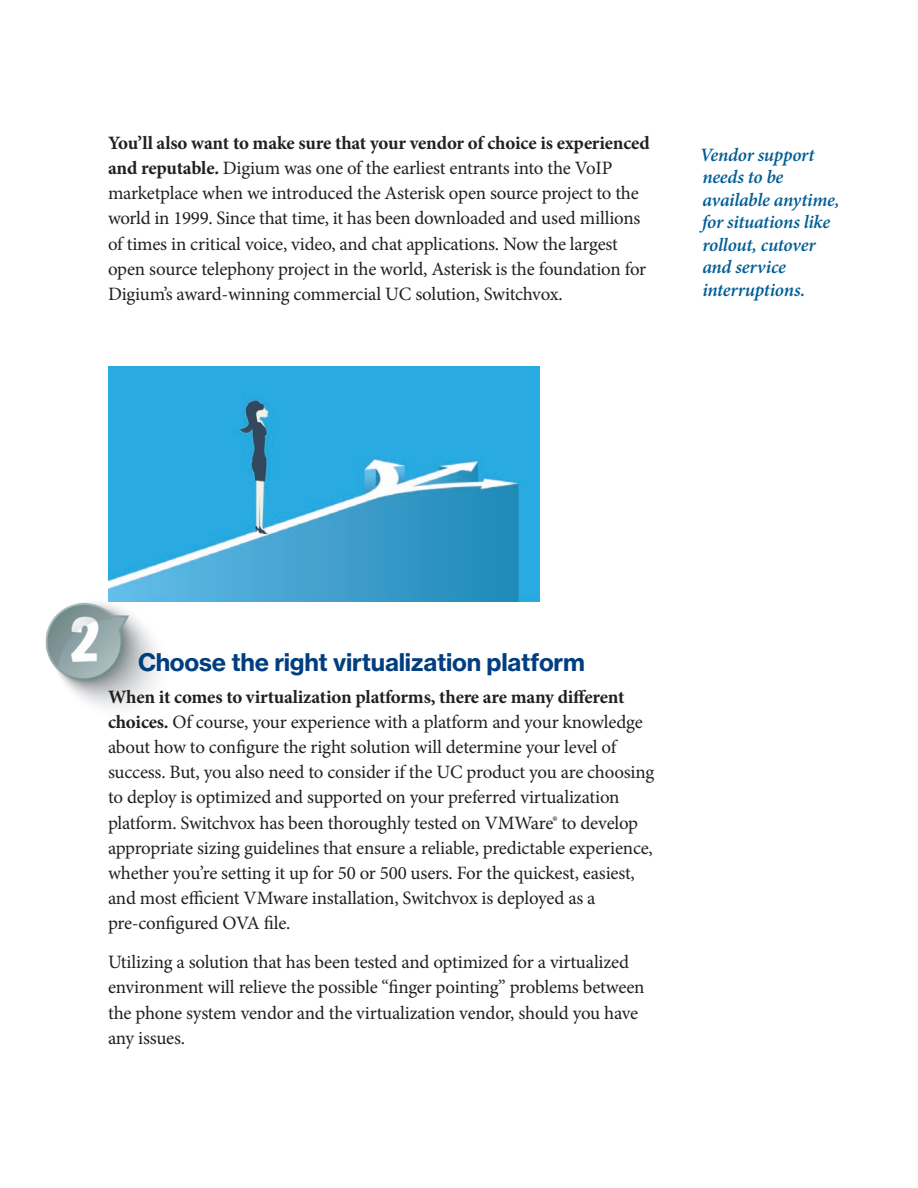
<style>
.page{position:relative;width:918px;height:1188px;background:#fff}
.page>*{position:absolute;margin:0;border:0;box-sizing:border-box;transform-origin:0 0}
.t1{font:24px "N Haas Grotesk TX Std 75 Bd";letter-spacing:-.01em;color:#013e80}
.t2{font:18.9px/25.2px "Minion Pro";letter-spacing:-.015em;color:#231f20}
.t3{font:italic 600 18.9px/22.5px "Minion Pro";letter-spacing:-.015em;color:#005d95}
.s1{font-weight:700}
.s2{font-size:15.9px}
</style>
<div class="page">
<img style="left:45px;top:601px;width:130px;height:107px">
<img style="left:108px;top:366px;width:432px;height:235px">
<p class="t2" style="left:108px;top:130px;width:543px"><span class="s1">You’ll also want to make sure that your vendor of choice is experienced and reputable.</span> Digium was one of the earliest entrants into the VoIP marketplace when we introduced the Asterisk open source project to the world in 1999. Since that time, it has been downloaded and used millions of times in critical voice, video, and chat applications. Now the largest open source telephony project in the world, Asterisk is the foundation for Digium’s award-winning commercial UC solution, Switchvox.</p>
<p class="t3" style="left:700px;top:143px;width:141px">Vendor support needs to be available anytime, for situations like rollout, cutover and service interruptions.</p>
<p class="t1" style="left:138px;top:647px;width:449px">Choose the right virtualization platform</p>
<p class="t2" style="left:108px;top:684px;width:548px"><span class="s1">When it comes to virtualization platforms, there are many different choices.</span> Of course, your experience with a platform and your knowledge about how to configure the right solution will determine your level of success. But, you also need to consider if the UC product you are choosing to deploy is optimized and supported on your preferred virtualization platform. Switchvox has been thoroughly tested on VMWare<span class="s2">®</span> to develop appropriate sizing guidelines that ensure a reliable, predictable experience, whether you’re setting it up for 50 or 500 users. For the quickest, easiest, and most efficient VMware installation, Switchvox is deployed as a pre-configured OVA file.</p>
<p class="t2" style="left:108px;top:950px;width:538px">Utilizing a solution that has been tested and optimized for a virtualized environment will relieve the possible “finger pointing” problems between the phone system vendor and the virtualization vendor, should you have any issues.</p>
</div>
